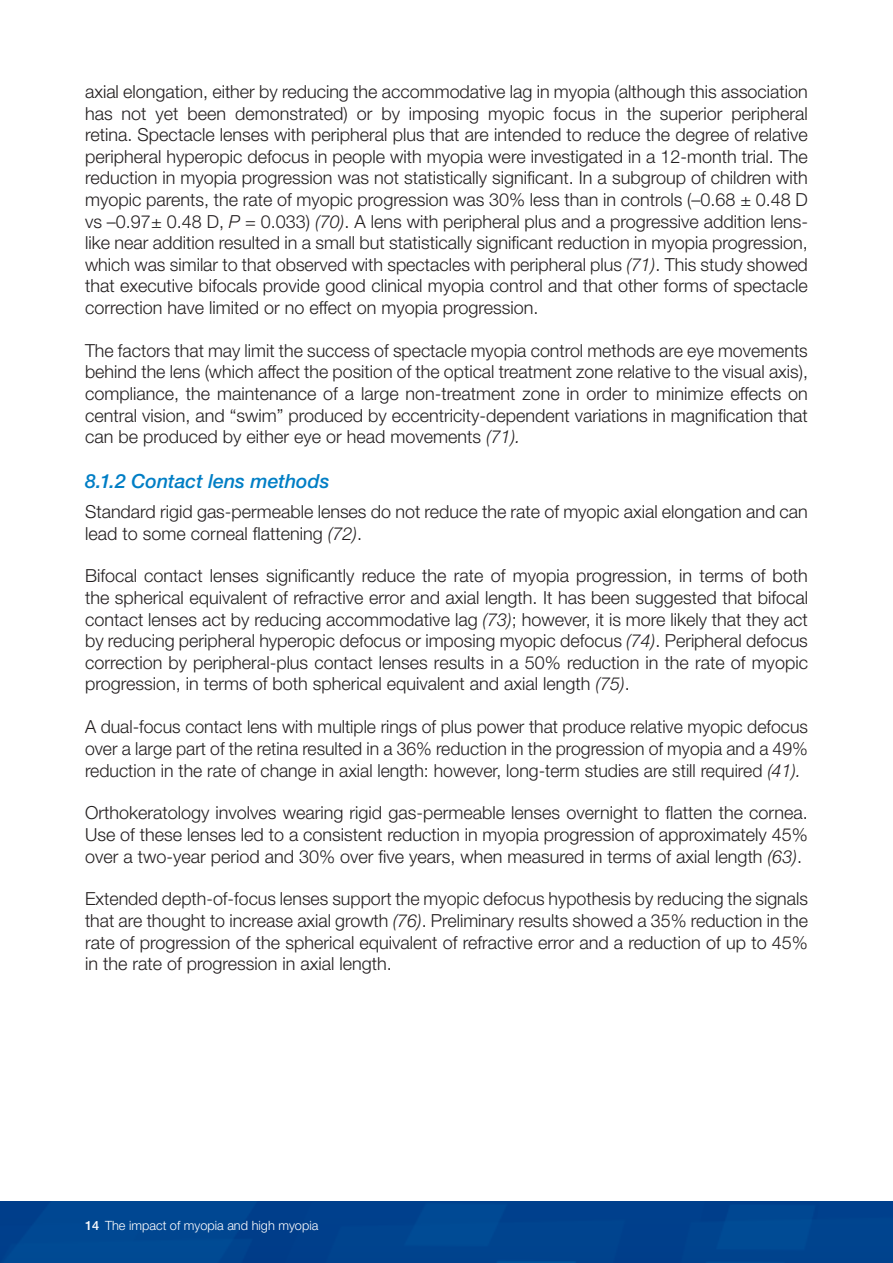
<style>
.page{position:relative;width:893px;height:1263px;background:#fff}
.page>*{position:absolute;margin:0;border:0;box-sizing:border-box;transform-origin:0 0}
.Head3{font:italic 500 19.5px "Helvetica Neue LT Std";color:#007ec5}
.Body{font:300 18px/21.6px "Helvetica Neue LT Std";color:#231f20;text-align:justify}
.t1{font:300 12.75px "Helvetica Neue LT Std";color:#fff}
.s1{font-style:italic}
.s2{font-weight:500}
</style>
<div class="page">
<div style="left:0;top:1201px;width:893px;height:62px;background:#00448e"></div>
<p class="Body" style="left:85px;top:80px;width:724px">axial elongation, either by reducing the accommodative lag in myopia (although this association has not yet been demonstrated) or by imposing myopic focus in the superior peripheral retina. Spectacle lenses with peripheral plus that are intended to reduce the degree of relative peripheral hyperopic defocus in people with myopia were investigated in a 12-month trial. The reduction in myopia progression was not statistically significant. In a subgroup of children with myopic parents, the rate of myopic progression was 30% less than in controls (–0.68 ± 0.48 D vs –0.97± 0.48 D, <span class="s1">P</span> = 0.033) <span class="s1">(70)</span>. A lens with peripheral plus and a progressive addition lens&shy;like near addition resulted in a small but statistically significant reduction in myopia progression, which was similar to that observed with spectacles with peripheral plus <span class="s1">(71)</span>. This study showed that executive bifocals provide good clinical myopia control and that other forms of spectacle correction have limited or no effect on myopia progression.</p>
<p class="Body" style="left:85px;top:339px;width:724px">The factors that may limit the success of spectacle myopia control methods are eye movements behind the lens (which affect the position of the optical treatment zone relative to the visual axis), compliance, the maintenance of a large non-treatment zone in order to minimize effects on central vision, and “swim” produced by eccentricity-dependent variations in magnification that can be produced by either eye or head movements <span class="s1">(71).</span></p>
<p class="Head3" style="left:85px;top:469px;width:246px">8.1.2 Contact lens methods</p>
<p class="Body" style="left:85px;top:500px;width:724px">Standard rigid gas-permeable lenses do not reduce the rate of myopic axial elongation and can lead to some corneal flattening <span class="s1">(72)</span>.</p>
<p class="Body" style="left:85px;top:565px;width:724px">Bifocal contact lenses significantly reduce the rate of myopia progression, in terms of both the spherical equivalent of refractive error and axial length. It has been suggested that bifocal contact lenses act by reducing accommodative lag <span class="s1">(73)</span>; however, it is more likely that they act by reducing peripheral hyperopic defocus or imposing myopic defocus <span class="s1">(74)</span>. Peripheral defocus correction by peripheral-plus contact lenses results in a 50% reduction in the rate of myopic progression, in terms of both spherical equivalent and axial length <span class="s1">(75)</span>.</p>
<p class="Body" style="left:85px;top:716px;width:724px">A dual-focus contact lens with multiple rings of plus power that produce relative myopic defocus over a large part of the retina resulted in a 36% reduction in the progression of myopia and a 49% reduction in the rate of change in axial length: however, long-term studies are still required <span class="s1">(41).</span></p>
<p class="Body" style="left:85px;top:802px;width:724px">Orthokeratology involves wearing rigid gas-permeable lenses overnight to flatten the cornea.<br>Use of these lenses led to a consistent reduction in myopia progression of approximately 45% over a two-year period and 30% over five years, when measured in terms of axial length <span class="s1">(63)</span>.</p>
<p class="Body" style="left:85px;top:888px;width:724px">Extended depth-of-focus lenses support the myopic defocus hypothesis by reducing the signals that are thought to increase axial growth <span class="s1">(76)</span>. Preliminary results showed a 35% reduction in the rate of progression of the spherical equivalent of refractive error and a reduction of up to 45% in the rate of progression in axial length.</p>
<p class="t1" style="left:85px;top:1217px;width:235px"><span class="s2">14</span> The impact of myopia and high myopia</p>
</div>
